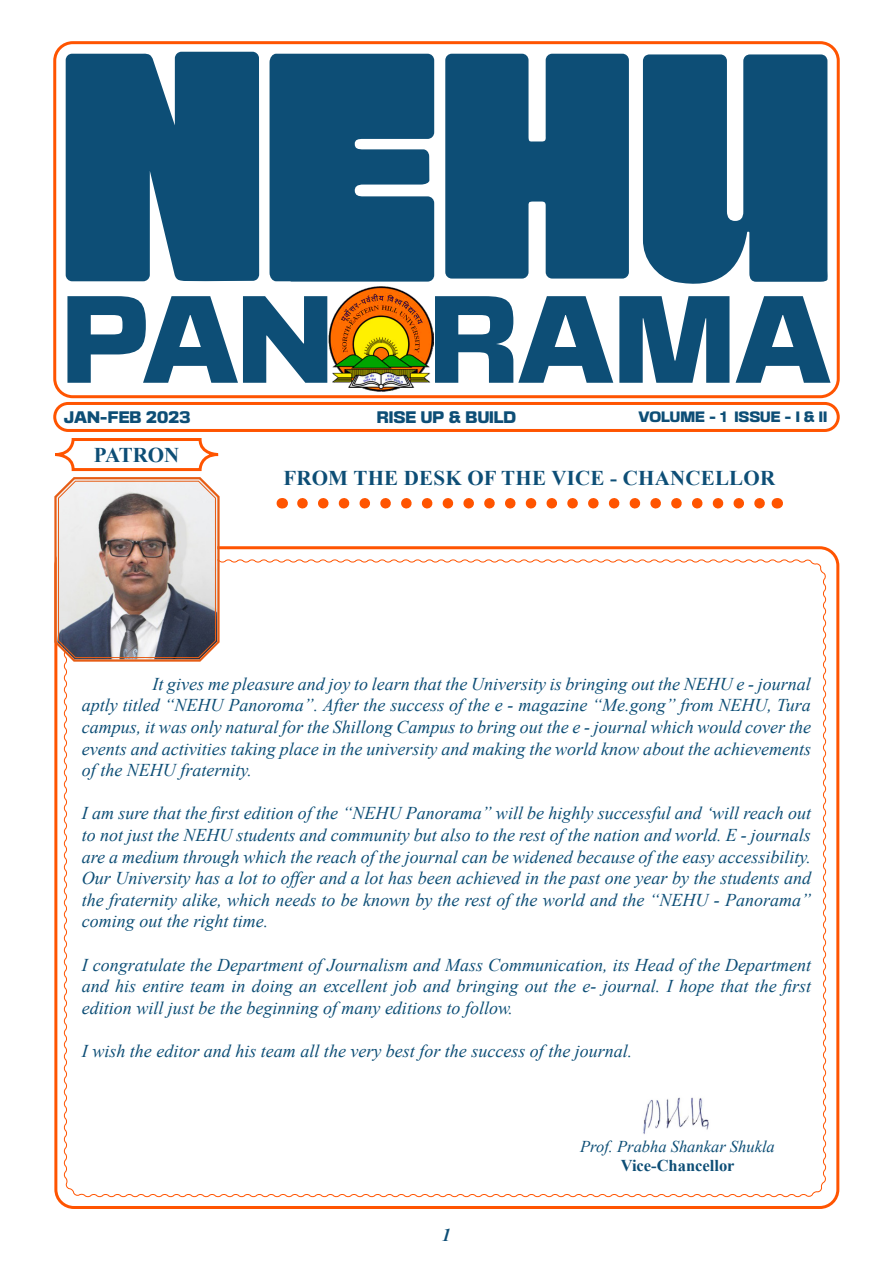
<style>
.page{position:relative;width:893px;height:1263px;background:#fff}
.page>*{position:absolute;margin:0;border:0;box-sizing:border-box;transform-origin:0 0}
.t1{font:310.5px "Hisyam Personal Use Only";color:#0d4e76}
.t2{font:900 111px "Basement Grotesque";color:#0d4e76}
.t3{font:700 21px "Times New Roman";letter-spacing:.01em;color:#0d4e76}
.t4{font:italic 18px/21.6px "Times New Roman";color:#0d4e76;text-align:justify}
.t5{font:italic 700 18px "Times New Roman";color:#0d4e76}
.t6{font:italic 16.5px/19.8px "Times New Roman";color:#0d4e76;text-align:center}
.t7{font:900 15px "Basement Grotesque";color:#0d4e76}
.t8{font:900 13.5px "Basement Grotesque";color:#0d4e76}
.s1{font-weight:700;font-style:normal}
</style>
<div class="page">
<svg style="left:63px;top:559px;width:764px;height:639px"></svg>
<div style="left:53px;top:41px;width:787px;height:357px;border:3px solid #ff5400;border-radius:18px"></div>
<div style="left:53px;top:402px;width:787px;height:30px;border:3px solid #ff5400;border-radius:14px"></div>
<svg style="left:54px;top:438px;width:168px;height:226px"></svg>
<img style="left:591px;top:1092px;width:173px;height:43px">
<img style="left:328px;top:286px;width:106px;height:106px">
<svg style="left:302px;top:498px;width:463px;height:10px"></svg>
<p class="t1" style="left:64px;top:-37px;width:774px">NEHU</p>
<p class="t2" style="left:62px;top:272px;width:771px">PANORAMA</p>
<p class="t7" style="left:64px;top:408px;width:128px">JAN-FEB 2023</p>
<p class="t3" style="left:94px;top:439px;width:87px">PATRON</p>
<p class="t7" style="left:377px;top:408px;width:141px">RISE UP &amp; BUILD</p>
<p class="t8" style="left:639px;top:408px;width:190px">VOLUME - 1 ISSUE - I &amp; II</p>
<p class="t3" style="left:283px;top:463px;width:493px">FROM THE DESK OF THE VICE - CHANCELLOR</p>
<p class="t4" style="left:82px;top:672px;width:731px;text-indent:71px">It gives me pleasure and joy to learn that the University is bringing out the NEHU e - journal aptly titled “NEHU Panoroma”. After the success of the e - magazine “Me.gong” from NEHU, Tura campus, it was only natural for the Shillong Campus to bring out the e - journal which would cover the events and activities taking place in the university and making the world know about the achievements of the NEHU fraternity.</p>
<p class="t4" style="left:82px;top:802px;width:731px">I am sure that the first edition of the “NEHU Panorama” will be highly successful and ‘will reach out to not just the NEHU students and community but also to the rest of the nation and world. E - journals are a medium through which the reach of the journal can be widened because of the easy accessibility.<br>Our University has a lot to offer and a lot has been achieved in the past one year by the students and the fraternity alike, which needs to be known by the rest of the world and the “NEHU - Panorama” coming out the right time.</p>
<p class="t4" style="left:82px;top:953px;width:730px">I congratulate the Department of Journalism and Mass Communication, its Head of the Department and his entire team in doing an excellent job and bringing out the e- journal. I hope that the first edition will just be the beginning of many editions to follow.</p>
<p class="t4" style="left:82px;top:1040px;width:552px">I wish the editor and his team all the very best for the success of the journal.</p>
<p class="t5" style="left:442px;top:1222px;width:10px">1</p>
<p class="t6" style="left:580px;top:1136px;width:196px">Prof. Prabha Shankar Shukla<br><span class="s1">Vice-Chancellor</span></p>
</div>
